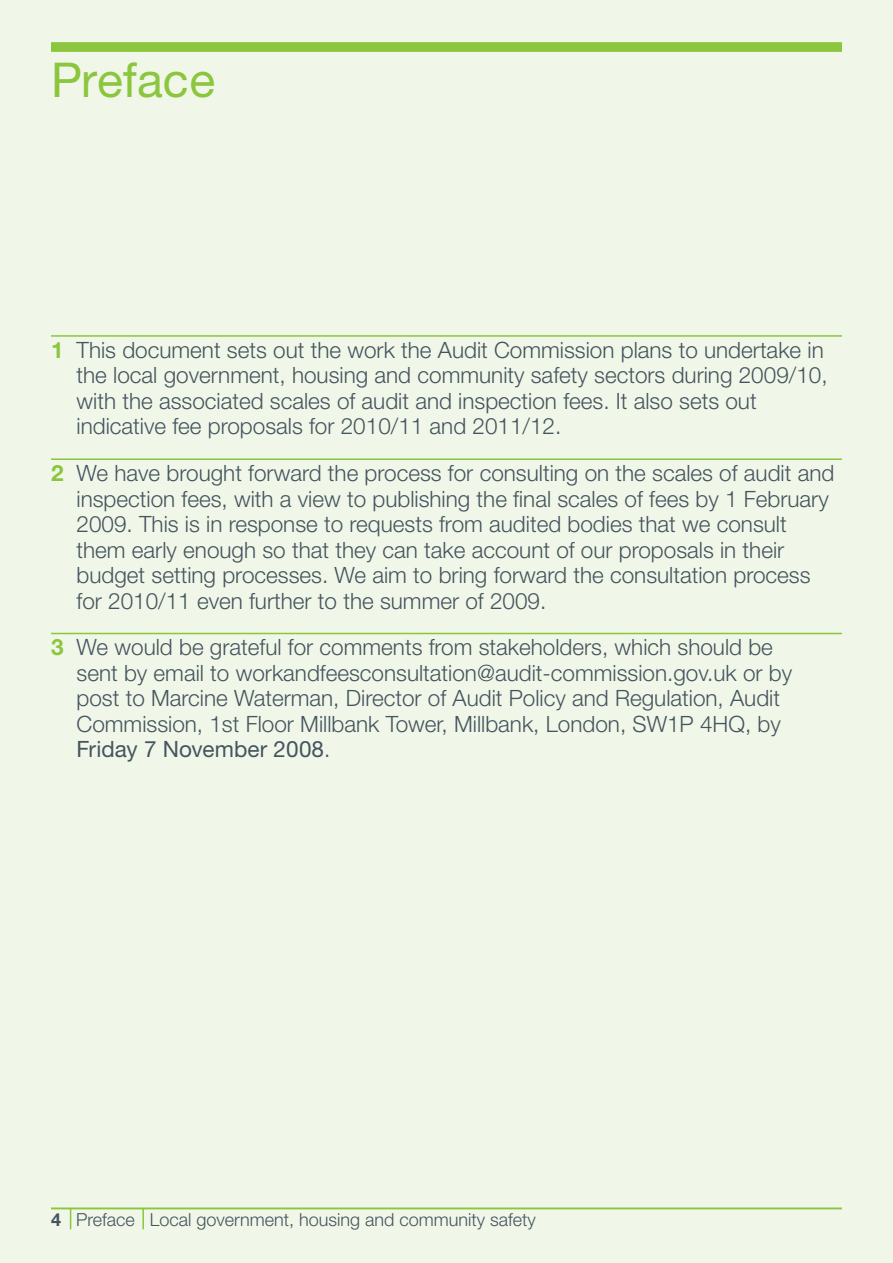
<style>
.page{position:relative;width:893px;height:1263px;background:#f1f7e8}
.page>*{position:absolute;margin:0;border:0;box-sizing:border-box;transform-origin:0 0}
.t1{font:48px "Helvetica Neue";color:#8bc63e}
.t2{font:300 22.5px/25.5px "Helvetica Neue";color:#45555f}
.t3{font:300 18px "Helvetica Neue";color:#45555f}
.s1{font-weight:700;color:#8bc63e}
.s2{font-weight:400}
.s3{font-weight:700}
</style>
<div class="page">
<div style="left:51px;top:43px;width:791px;height:9px;background:#8bc63e"></div>
<hr style="left:51px;top:1208px;width:791px;height:1px;background:#8bc63e">
<hr style="left:51px;top:335px;width:791px;height:2px;background:#8bc63e">
<hr style="left:51px;top:458px;width:791px;height:2px;background:#8bc63e">
<hr style="left:51px;top:633px;width:791px;height:1px;background:#8bc63e">
<svg style="left:70px;top:1209px;width:1px;height:20px"></svg>
<hr style="left:142px;top:1208px;width:2px;height:21px;background:#8bc63e">
<h1 class="t1" style="left:51px;top:52px;width:166px">Preface</h1>
<p class="t2" style="left:77px;top:337px;width:753px;text-indent:-26px"><span class="s1">1</span> This document sets out the work the Audit Commission plans to undertake in the local government, housing and community safety sectors during 2009/10, with the associated scales of audit and inspection fees. It also sets out indicative fee proposals for 2010/11 and 2011/12.</p>
<p class="t2" style="left:77px;top:460px;width:759px;text-indent:-26px"><span class="s1">2</span> We have brought forward the process for consulting on the scales of audit and inspection fees, with a view to publishing the final scales of fees by 1 February 2009. This is in response to requests from audited bodies that we consult them early enough so that they can take account of our proposals in their budget setting processes. We aim to bring forward the consultation process for 2010/11 even further to the summer of 2009.</p>
<p class="t2" style="left:77px;top:634px;width:717px;text-indent:-26px"><span class="s1">3</span> We would be grateful for comments from stakeholders, which should be sent by email to workandfeesconsultation@audit-commission.gov.uk or by post to Marcine Waterman, Director of Audit Policy and Regulation, Audit Commission, 1st Floor Millbank Tower, Millbank, London, SW1P 4HQ, by <span class="s2">Friday 7 November 2008</span>.</p>
<p class="t3" style="left:51px;top:1209px;width:486px"><span class="s3">4</span> Preface Local government, housing and community safety</p>
</div>
